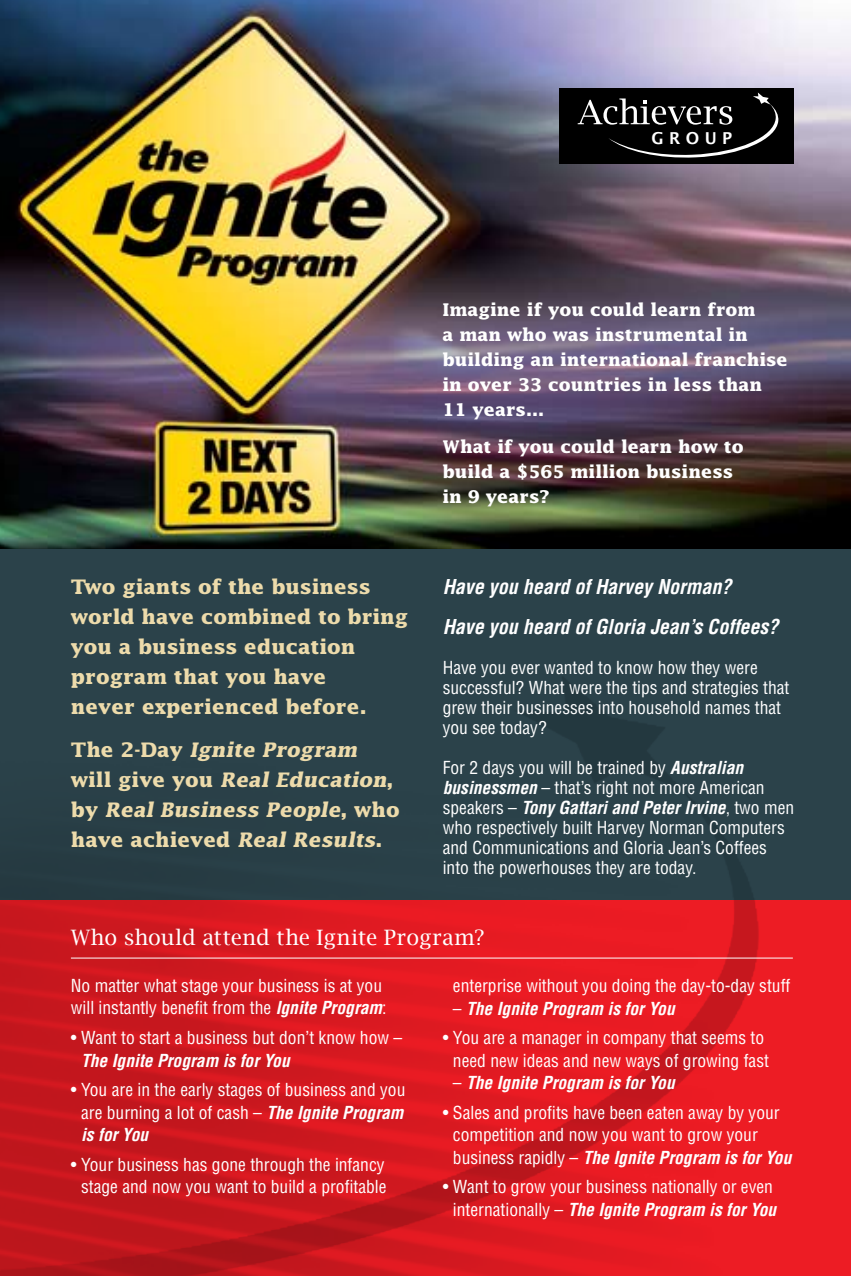
<style>
.page{position:relative;width:851px;height:1276px;background:#fff}
.page>*{position:absolute;margin:0;border:0;box-sizing:border-box;transform-origin:0 0}
.t1{font:21.25px "Lucida Bright";letter-spacing:.01em;color:#fff}
.t2{font:700 20px/30px "Lucida";color:#eddbab}
.t3{font:italic 700 20px/30px "Lucida";color:#eddbab}
.t4{font:italic 700 condensed 20px/40px "Helvetica";color:#fff}
.t5{font:condensed 17.5px/22.5px "Helvetica";color:#fff}
.t6{font:700 17.5px/25px "Lucida";color:#fff}
.t7{font:italic 700 condensed 17.5px "Helvetica";color:#fff}
.t8{font:700 16.25px "Lucida Grande";letter-spacing:.33em;color:#fff}
.s1{font-style:normal}
.s2{font-weight:700;font-style:italic}
.s3{font-weight:400;font-style:normal}
</style>
<div class="page">
<img style="left:0;top:0;width:850px;height:549px">
<div style="left:0;top:549px;width:850px;height:351px;background:#2b424a"></div>
<div style="left:794px;top:900px;width:53px;height:376px;background:#ed1c24"></div>
<img style="left:0;top:677px;width:794px;height:599px">
<hr style="left:71px;top:957px;width:721px;height:1px;background:#fff">
<div style="left:559px;top:89px;width:235px;height:75px;background:#000"></div>
<svg style="left:577px;top:92px;width:201px;height:66px"></svg>
<p class="t8" style="left:651px;top:129px;width:82px">GROUP</p>
<p class="t2" style="left:71px;top:572px;width:339px">Two giants of the business world have combined to bring you a business education program that you have<br>never experienced before.</p>
<p class="t3" style="left:71px;top:734px;width:330px"><span class="s1">T h e 2 - D a y</span> Ignite Program<br><span class="s1">w i l l g i v e y o u</span> Real Education<span class="s1">, b y</span> Real Business People<span class="s1">, w h o have achieved</span> Real Results<span class="s1">.</span></p>
<p class="t6" style="left:442px;top:297px;width:347px">Imagine if you could learn from<br>a man who was instrumental in building an international franchise in over 33 countries in less than<br>11 years...</p>
<p class="t6" style="left:442px;top:434px;width:302px">What if you could learn how to build a $565 million business in 9 years?</p>
<p class="t4" style="left:442px;top:566px;width:337px">Have you heard of Harvey Norman?<br>Have you heard of Gloria Jean’s Coffees?</p>
<p class="t5" style="left:442px;top:657px;width:348px;line-height:20px">Have you ever wanted to know how they were successful? What were the tips and strategies that grew their businesses into household names that you see today?</p>
<p class="t5" style="left:442px;top:757px;width:353px;line-height:20px">For 2 days you will be trained by <span class="s2">Australian businessmen</span> – that’s right not more American speakers – <span class="s2">Tony Gattari and Peter Irvine</span>, two men who respectively built Harvey Norman Computers and Communications and Gloria Jean’s Coffees into the powerhouses they are today.</p>
<p class="t1" style="left:71px;top:925px;width:415px">Who should attend the Ignite Program?</p>
<p class="t5" style="left:71px;top:974px;width:317px">No matter what stage your business is at you will instantly benefit from the <span class="s2">Ignite Program</span>:</p>
<p class="t5" style="left:71px;top:1026px;width:333px">• Want to start a business but don’t know how –</p>
<p class="t7" style="left:81px;top:1049px;width:210px">The Ignite Program is for You</p>
<p class="t5" style="left:81px;top:1078px;width:326px;text-align:justify;text-indent:-10px">• You are in the early stages of business and you are burning a lot of cash – <span class="s2">The Ignite Program is for You</span></p>
<p class="t5" style="left:71px;top:1152px;width:317px;text-align:center">• Your business has gone through the infancy stage and now you want to build a profitable</p>
<p class="t5" style="left:453px;top:974px;width:339px">enterprise without you doing the day-to-day stuff</p>
<p class="t7" style="left:453px;top:997px;width:223px"><span class="s3">–</span> The Ignite Program is for You</p>
<p class="t5" style="left:442px;top:1026px;width:328px;text-align:center">• You are a manager in company that seems to need new ideas and new ways of growing fast</p>
<p class="t7" style="left:453px;top:1072px;width:223px"><span class="s3">–</span> The Ignite Program is for You</p>
<p class="t5" style="left:453px;top:1100px;width:340px;text-indent:-10px">• Sales and profits have been eaten away by your competition and now you want to grow your business rapidly – <span class="s2">The Ignite Program is for You</span></p>
<p class="t5" style="left:442px;top:1175px;width:335px;text-align:center">• Want to grow your business nationally or even internationally – <span class="s2">The Ignite Program is for You</span></p>
</div>
